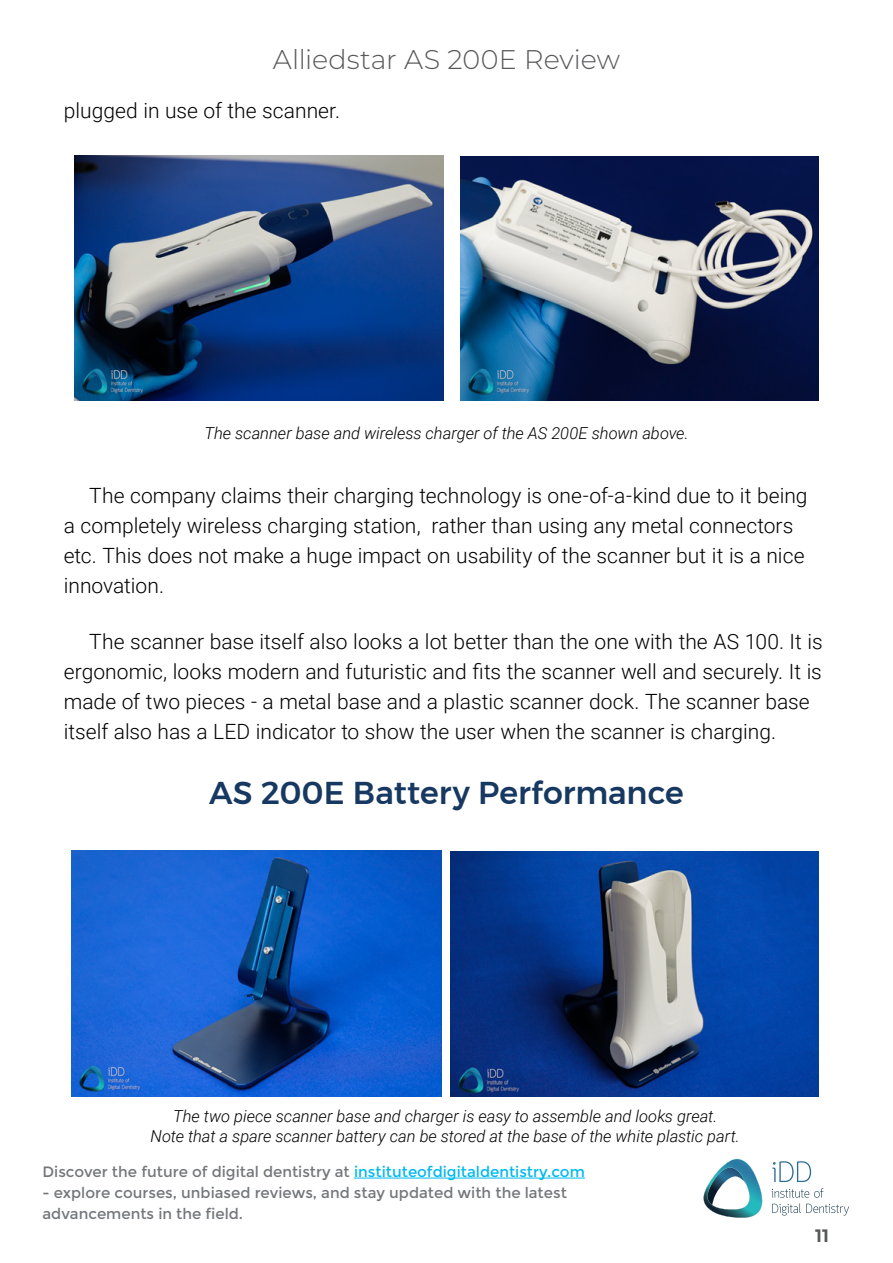
<style>
.page{position:relative;width:893px;height:1263px;background:#fff}
.page>*{position:absolute;margin:0;border:0;box-sizing:border-box;transform-origin:0 0}
.t1{font:500 31.5px "Montserrat";color:#163861}
.t2{font:300 27px "Montserrat";letter-spacing:-.005em;color:#58595b}
.t3{font:300 21px/30px "Roboto";color:#000}
.t4{font:700 18px "Montserrat";color:#58595b}
.t5{font:italic 300 16.5px/19.8px "Roboto";letter-spacing:-.005em;color:#000;text-align:center}
.t6{font:15px/21px "Montserrat";color:#73767a}
.s1{color:#00b9f1}
</style>
<div class="page">
<svg style="left:772px;top:1161px;width:39px;height:21px"></svg>
<svg style="left:772px;top:1188px;width:77px;height:27px"></svg>
<svg style="left:703px;top:1158px;width:60px;height:60px"></svg>
<hr style="left:354px;top:1178px;width:231px;height:1px;background:#00b9f1">
<img style="left:74px;top:156px;width:369px;height:244px">
<img style="left:461px;top:156px;width:358px;height:244px">
<img style="left:72px;top:850px;width:370px;height:247px">
<img style="left:450px;top:851px;width:369px;height:246px">
<p class="t2" style="left:273px;top:41px;width:349px">Alliedstar AS 200E Review</p>
<p class="t3" style="left:64px;top:95px;width:278px">plugged in use of the scanner.</p>
<p class="t5" style="left:204px;top:422px;width:486px">The scanner base and wireless charger of the AS 200E shown above.</p>
<p class="t3" style="left:64px;top:480px;width:745px;text-indent:26px">The company claims their charging technology is one-of-a-kind due to it being a completely wireless charging station, rather than using any metal connectors etc. This does not make a huge impact on usability of the scanner but it is a nice innovation.</p>
<p class="t3" style="left:64px;top:626px;width:760px;text-indent:26px">The scanner base itself also looks a lot better than the one with the AS 100. It is ergonomic, looks modern and futuristic and fits the scanner well and securely. It is made of two pieces - a metal base and a plastic scanner dock. The scanner base itself also has a LED indicator to show the user when the scanner is charging.</p>
<h1 class="t1" style="left:209px;top:768px;width:476px">AS 200E Battery Performance</h1>
<p class="t5" style="left:151px;top:1106px;width:591px">The two piece scanner base and charger is easy to assemble and looks great.<br>Note that a spare scanner battery can be stored at the base of the white plastic part.</p>
<p class="t6" style="left:43px;top:1161px;width:544px">Discover the future of digital dentistry at <span class="s1">instituteofdigitaldentistry.com</span></p>
<p class="t6" style="left:43px;top:1182px;width:526px">- explore courses, unbiased reviews, and stay updated with the latest advancements in the field.</p>
<p class="t4" style="left:815px;top:1225px;width:16px">11</p>
</div>
